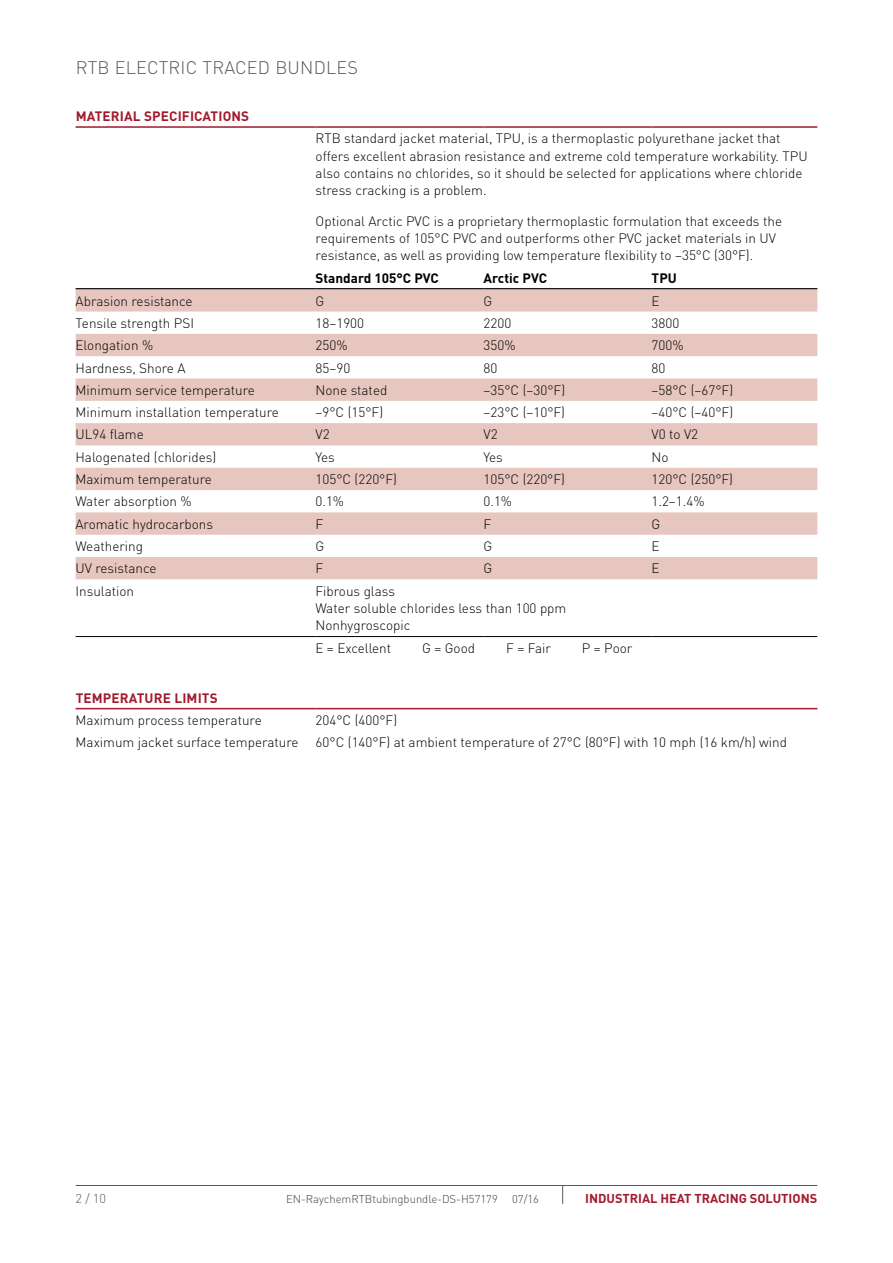
<style>
.page{position:relative;width:893px;height:1263px;background:#fff}
.page>*{position:absolute;margin:0;border:0;box-sizing:border-box;transform-origin:0 0}
.t1{font:300 18px "DIN Pro";letter-spacing:.01em;color:#58595b}
.t2{font:300 13.5px/17.2px "DIN Pro";color:#000}
.t3{font:700 13.5px "DIN Pro";letter-spacing:.01em;color:#a21a2d}
.t4{font:700 13.5px "DIN Pro";color:#000}
.t5{font:700 12.75px "DIN Pro";color:#a21a2d}
.t6{font:300 12.75px "DIN Pro";color:#58595b}
.t7{font:300 11.25px "DIN Pro";color:#414042}
</style>
<div class="page">
<svg style="left:76px;top:289px;width:741px;height:290px;fill:#e6c6be"></svg>
<hr style="left:76px;top:288px;width:240px;height:1px;background:#000">
<hr style="left:316px;top:288px;width:168px;height:1px;background:#000">
<hr style="left:484px;top:288px;width:168px;height:1px;background:#000">
<hr style="left:652px;top:288px;width:165px;height:1px;background:#000">
<hr style="left:76px;top:126px;width:240px;height:2px;background:#a21a2d">
<hr style="left:316px;top:126px;width:168px;height:2px;background:#a21a2d">
<hr style="left:484px;top:126px;width:168px;height:2px;background:#a21a2d">
<hr style="left:652px;top:126px;width:165px;height:2px;background:#a21a2d">
<hr style="left:76px;top:636px;width:240px;height:1px;background:#000">
<hr style="left:316px;top:636px;width:168px;height:1px;background:#000">
<hr style="left:484px;top:636px;width:168px;height:1px;background:#000">
<hr style="left:652px;top:636px;width:165px;height:1px;background:#000">
<hr style="left:76px;top:708px;width:240px;height:1px;background:#a21a2d">
<hr style="left:316px;top:708px;width:501px;height:1px;background:#a21a2d">
<hr style="left:76px;top:1185px;width:741px;height:1px;background:#58595b">
<svg style="left:562px;top:1186px;width:1px;height:18px"></svg>
<h1 class="t1" style="left:76px;top:55px;width:284px">RTB Electr ic Traced b undles</h1>
<p class="t3" style="left:76px;top:107px;width:174px">MATERIAL SPECIFICATIONS</p>
<p class="t2" style="left:316px;top:129px;width:494px">RTB standard jacket material, TPU, is a thermoplastic polyurethane jacket that offers excellent abrasion resistance and extreme cold temperature workability. TPU also contains no chlorides, so it should be selected for applications where chloride stress cracking is a problem.</p>
<p class="t2" style="left:316px;top:212px;width:468px">Optional Arctic PVC is a proprietary thermoplastic formulation that exceeds the requirements of 105°C PVC and outperforms other PVC jacket materials in UV resistance, as well as providing low temperature flexibility to –35°C (30°F).</p>
<p class="t4" style="left:316px;top:269px;width:117px">STANDARD 105°C PVC</p>
<p class="t4" style="left:484px;top:269px;width:57px">ARCTIC PVC</p>
<p class="t4" style="left:652px;top:269px;width:25px">TPU</p>
<p class="t2" style="left:76px;top:291px;width:119px">Abrasion resistance</p>
<p class="t2" style="left:316px;top:291px;width:10px">G</p>
<p class="t2" style="left:484px;top:291px;width:10px">G</p>
<p class="t2" style="left:652px;top:291px;width:10px">E</p>
<p class="t2" style="left:76px;top:314px;width:120px">Tensile strength PSI</p>
<p class="t2" style="left:316px;top:314px;width:50px">18–1900</p>
<p class="t2" style="left:484px;top:314px;width:29px">2200</p>
<p class="t2" style="left:652px;top:314px;width:29px">3800</p>
<p class="t2" style="left:76px;top:336px;width:79px">Elongation %</p>
<p class="t2" style="left:316px;top:336px;width:33px">250%</p>
<p class="t2" style="left:484px;top:336px;width:33px">350%</p>
<p class="t2" style="left:652px;top:336px;width:33px">700%</p>
<p class="t2" style="left:76px;top:358px;width:111px">Hardness, Shore A</p>
<p class="t2" style="left:316px;top:358px;width:36px">85–90</p>
<p class="t2" style="left:484px;top:358px;width:15px">80</p>
<p class="t2" style="left:652px;top:358px;width:15px">80</p>
<p class="t2" style="left:76px;top:381px;width:181px">Minimum service temperature</p>
<p class="t2" style="left:316px;top:381px;width:73px">None stated</p>
<p class="t2" style="left:484px;top:381px;width:83px">–35°C (–30°F)</p>
<p class="t2" style="left:652px;top:381px;width:83px">–58°C (–67°F)</p>
<p class="t2" style="left:76px;top:403px;width:205px">Minimum installation temperature</p>
<p class="t2" style="left:316px;top:403px;width:69px">–9°C (15°F)</p>
<p class="t2" style="left:484px;top:403px;width:83px">–23°C (–10°F)</p>
<p class="t2" style="left:652px;top:403px;width:83px">–40°C (–40°F)</p>
<p class="t2" style="left:76px;top:425px;width:70px">UL94 flame</p>
<p class="t2" style="left:316px;top:425px;width:16px">V2</p>
<p class="t2" style="left:484px;top:425px;width:16px">V2</p>
<p class="t2" style="left:652px;top:425px;width:48px">V0 to V2</p>
<p class="t2" style="left:76px;top:448px;width:142px">Halogenated (chlorides)</p>
<p class="t2" style="left:316px;top:448px;width:21px">Yes</p>
<p class="t2" style="left:484px;top:448px;width:21px">Yes</p>
<p class="t2" style="left:651px;top:448px;width:19px">No</p>
<p class="t2" style="left:75px;top:470px;width:138px">Maximum temperature</p>
<p class="t2" style="left:315px;top:470px;width:83px">105°C (220°F)</p>
<p class="t2" style="left:483px;top:470px;width:83px">105°C (220°F)</p>
<p class="t2" style="left:651px;top:470px;width:83px">120°C (250°F)</p>
<p class="t2" style="left:75px;top:492px;width:118px">Water absorption %</p>
<p class="t2" style="left:315px;top:492px;width:30px">0.1%</p>
<p class="t2" style="left:483px;top:492px;width:30px">0.1%</p>
<p class="t2" style="left:651px;top:492px;width:55px">1.2–1.4%</p>
<p class="t2" style="left:75px;top:515px;width:139px">Aromatic hydrocarbons</p>
<p class="t2" style="left:315px;top:515px;width:9px">F</p>
<p class="t2" style="left:483px;top:515px;width:9px">F</p>
<p class="t2" style="left:651px;top:515px;width:10px">G</p>
<p class="t2" style="left:75px;top:537px;width:69px">Weathering</p>
<p class="t2" style="left:315px;top:537px;width:10px">G</p>
<p class="t2" style="left:483px;top:537px;width:10px">G</p>
<p class="t2" style="left:651px;top:537px;width:10px">E</p>
<p class="t2" style="left:75px;top:559px;width:83px">UV resistance</p>
<p class="t2" style="left:315px;top:559px;width:9px">F</p>
<p class="t2" style="left:483px;top:559px;width:10px">G</p>
<p class="t2" style="left:651px;top:559px;width:10px">E</p>
<p class="t2" style="left:75px;top:582px;width:60px">Insulation</p>
<p class="t2" style="left:315px;top:582px;width:252px">Fibrous glass<br>Water soluble chlorides less than 100 ppm<br>Nonhygroscopic</p>
<p class="t2" style="left:315px;top:639px;width:77px">E = Excellent</p>
<p class="t2" style="left:422px;top:639px;width:54px">G = Good</p>
<p class="t2" style="left:506px;top:639px;width:46px">F = Fair</p>
<p class="t2" style="left:582px;top:639px;width:52px">P = Poor</p>
<p class="t3" style="left:76px;top:688px;width:142px">TEMPERATURE LIM ITS</p>
<p class="t2" style="left:76px;top:711px;width:188px">Maximum process temperature</p>
<p class="t2" style="left:316px;top:711px;width:83px">204°C (400°F)</p>
<p class="t2" style="left:76px;top:733px;width:225px">Maximum jacket surface temperature</p>
<p class="t2" style="left:316px;top:733px;width:473px">60°C (140°F) at ambient temperature of 27°C (80°F) with 10 mph (16 km/h) wind</p>
<p class="t6" style="left:76px;top:1190px;width:32px">2 / 10</p>
<p class="t7" style="left:286px;top:1191px;width:213px">EN -RaychemRTBtubingbundle-DS-H57179</p>
<p class="t7" style="left:512px;top:1191px;width:28px">07/16</p>
<p class="t5" style="left:585px;top:1190px;width:233px">INDUSTRIAL HEAT TRACING SOLUTIONS</p>
</div>
